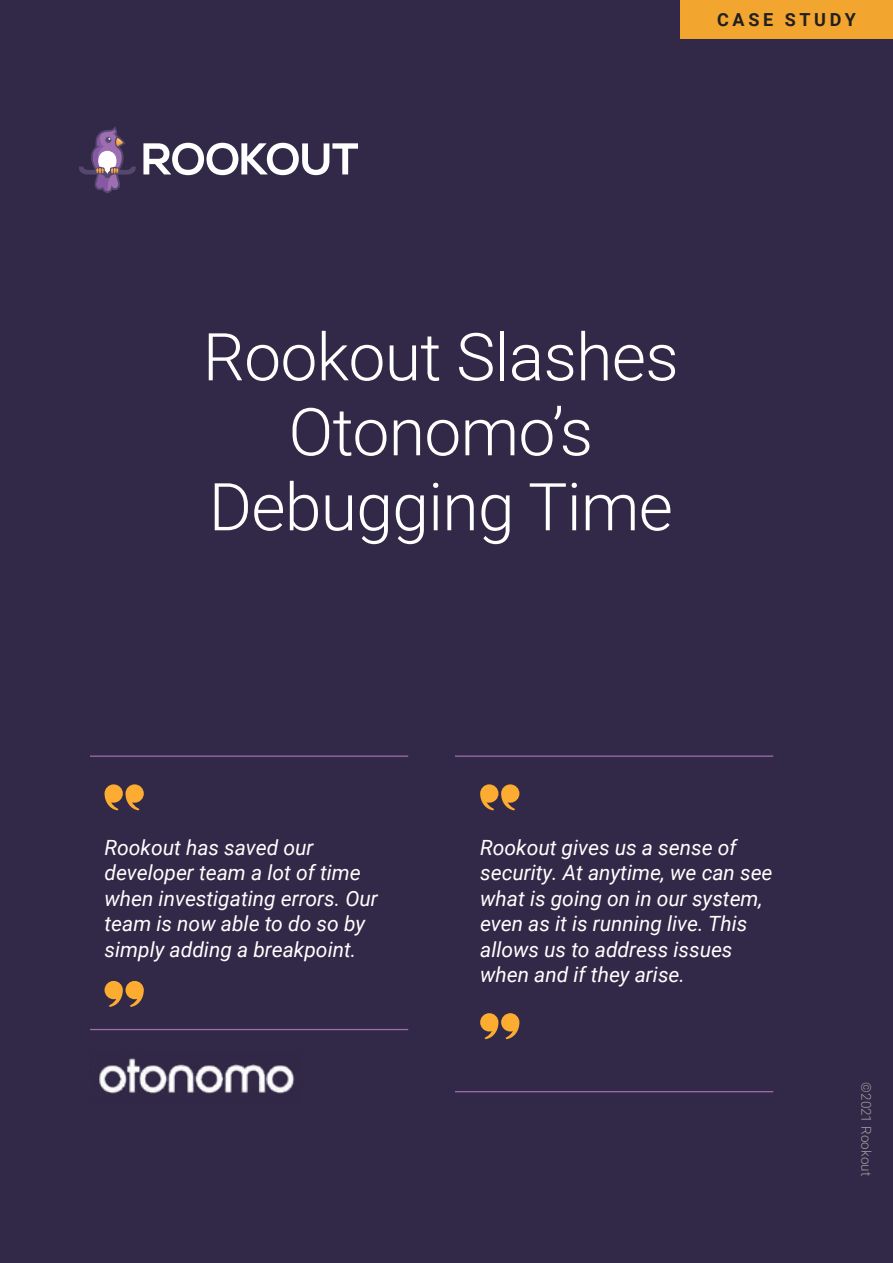
<style>
.page{position:relative;width:893px;height:1263px;background:#322847}
.page>*{position:absolute;margin:0;border:0;box-sizing:border-box;transform-origin:0 0}
.t1{font:300 66px/75px "Roboto";letter-spacing:-.01em;color:#fff;text-align:center}
.t2{font:italic 21px/25.5px "Roboto";color:#fff}
.t3{font:700 18px "Roboto";letter-spacing:.2em;color:#231f20}
.t4{font:300 13.5px "Roboto";color:#a1a1a1}
</style>
<div class="page">
<svg style="left:143px;top:143px;width:215px;height:32px"></svg>
<svg style="left:79px;top:127px;width:57px;height:66px"></svg>
<div style="left:680px;top:0;width:213px;height:39px;background:#f2a62f"></div>
<hr style="left:90px;top:755px;width:318px;height:2px;background:#9d6fb0">
<hr style="left:90px;top:1029px;width:318px;height:1px;background:#9d6fb0">
<svg style="left:105px;top:784px;width:39px;height:26px"></svg>
<svg style="left:480px;top:1013px;width:39px;height:26px"></svg>
<svg style="left:105px;top:981px;width:39px;height:26px"></svg>
<hr style="left:455px;top:755px;width:318px;height:2px;background:#9d6fb0">
<hr style="left:455px;top:1091px;width:318px;height:1px;background:#9d6fb0">
<svg style="left:480px;top:784px;width:39px;height:26px"></svg>
<img style="left:99px;top:1058px;width:196px;height:36px">
<p class="t3" style="left:717px;top:7px;width:140px">CASE STUDY</p>
<h1 class="t1" style="left:203px;top:317px;width:477px">Rookout Slashes<br>Otonomo’s<br>Debugging Time</h1>
<p class="t2" style="left:105px;top:834px;width:275px">Rookout has saved our developer team a lot of time when investigating errors. Our team is now able to do so by simply adding a breakpoint.</p>
<p class="t2" style="left:480px;top:834px;width:294px">Rookout gives us a sense of security. At anytime, we can see what is going on in our system, even as it is running live. This allows us to address issues when and if they arise.</p>
<p class="t4" style="left:876px;top:1082px;width:95px;rotate:90deg">©2021 Rookout</p>
</div>
